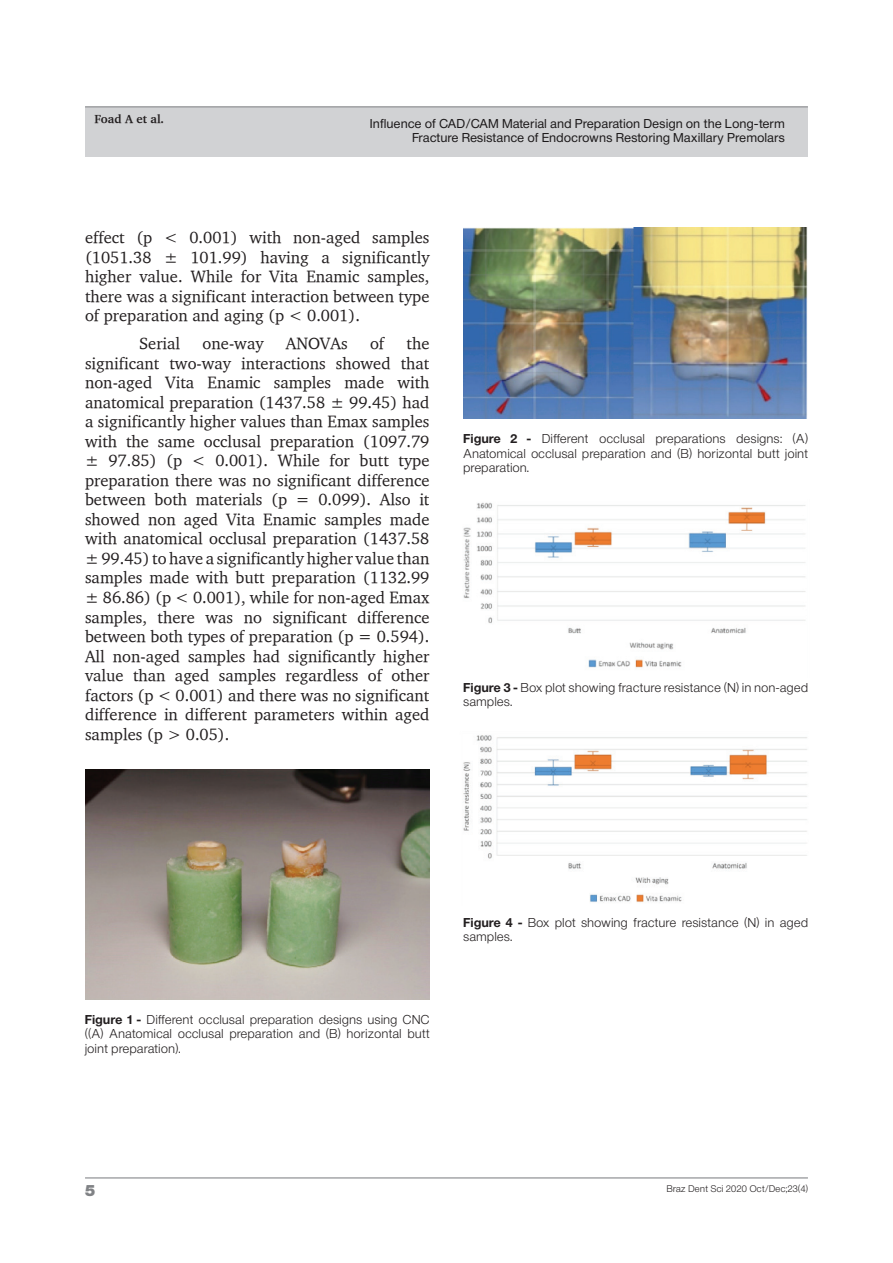
<style>
.page{position:relative;width:893px;height:1263px;background:#fff}
.page>*{position:absolute;margin:0;border:0;box-sizing:border-box;transform-origin:0 0}
.t1{font:16.5px/19.5px "Charter";color:#231f20;text-align:justify}
.t2{font:15px "Sh Europa Nr 2 Ultra";color:#808285}
.t3{font:12px/14.4px "Sh Europa Nr 2 Light";letter-spacing:.05em;color:#231f20;text-align:justify}
.t4{font:12px/14.4px "Sh Europa Nr 2";letter-spacing:.05em;color:#231f20;text-align:right}
.t5{font:700 12px "Charter";color:#231f20}
.t6{font:9px "Sh Europa Nr 2 Light";letter-spacing:.05em;color:#231f20}
.s1{font-family:"Sh Europa Nr 2";font-weight:700}
</style>
<div class="page">
<div style="left:85px;top:107px;width:723px;height:50px;background:#d1d2d4"></div>
<hr style="left:85px;top:106px;width:723px;height:1px;background:#808285">
<hr style="left:85px;top:1177px;width:723px;height:1px;background:#808285">
<img style="left:463px;top:735px;width:344px;height:168px">
<img style="left:85px;top:769px;width:344px;height:231px">
<img style="left:463px;top:227px;width:345px;height:192px">
<img style="left:463px;top:502px;width:343px;height:166px">
<p class="t5" style="left:94px;top:111px;width:71px">Foad A et al.</p>
<p class="t4" style="left:370px;top:116px;width:416px">Influence of CAD/CAM Material and Preparation Design on the Long-term<br>Fracture Resistance of Endocrowns Restoring Maxillary Premolars</p>
<p class="t1" style="left:85px;top:228px;width:346px">effect (p &lt; 0.001) with non-aged samples (1051.38 ± 101.99) having a significantly higher value. While for Vita Enamic samples, there was a significant interaction between type of preparation and aging (p &lt; 0.001).</p>
<p class="t1" style="left:139px;top:334px;width:43px">Serial</p>
<p class="t1" style="left:203px;top:334px;width:62px">one-way</p>
<p class="t1" style="left:286px;top:334px;width:63px">ANOVAs</p>
<p class="t1" style="left:370px;top:334px;width:16px">of</p>
<p class="t1" style="left:85px;top:334px;width:346px;text-indent:322px">the significant two-way interactions showed that non-aged Vita Enamic samples made with anatomical preparation (1437.58 ± 99.45) had a significantly higher values than Emax samples with the same occlusal preparation (1097.79 ± 97.85) (p &lt; 0.001). While for butt type preparation there was no significant difference between both materials (p = 0.099). Also it showed non aged Vita Enamic samples made with anatomical occlusal preparation (1437.58 ± 99.45) to have a significantly higher value than samples made with butt preparation (1132.99 ± 86.86) (p &lt; 0.001), while for non-aged Emax samples, there was no significant difference between both types of preparation (p = 0.594).<br>All non-aged samples had significantly higher value than aged samples regardless of other factors (p &lt; 0.001) and there was no significant difference in different parameters within aged samples (p &gt; 0.05).</p>
<p class="t3" style="left:463px;top:431px;width:346px"><span class="s1">Figure 2 -</span> Different occlusal preparations designs: (A)<br>Anatomical occlusal preparation and (B) horizontal butt joint preparation.</p>
<p class="t3" style="left:463px;top:680px;width:346px"><span class="s1">Figure 3 -</span> Box plot showing fracture resistance (N) in non-aged samples.</p>
<p class="t3" style="left:85px;top:1012px;width:346px"><span class="s1">Figure 1 -</span> Different occlusal preparation designs using CNC ((A) Anatomical occlusal preparation and (B) horizontal butt joint preparation).</p>
<p class="t3" style="left:463px;top:915px;width:346px"><span class="s1">Figure 4 -</span> Box plot showing fracture resistance (N) in aged samples.</p>
<p class="t2" style="left:85px;top:1182px;width:11px">5</p>
<p class="t6" style="left:667px;top:1183px;width:143px">Braz Dent Sci 2020 Oct/Dec;23(4)</p>
</div>
